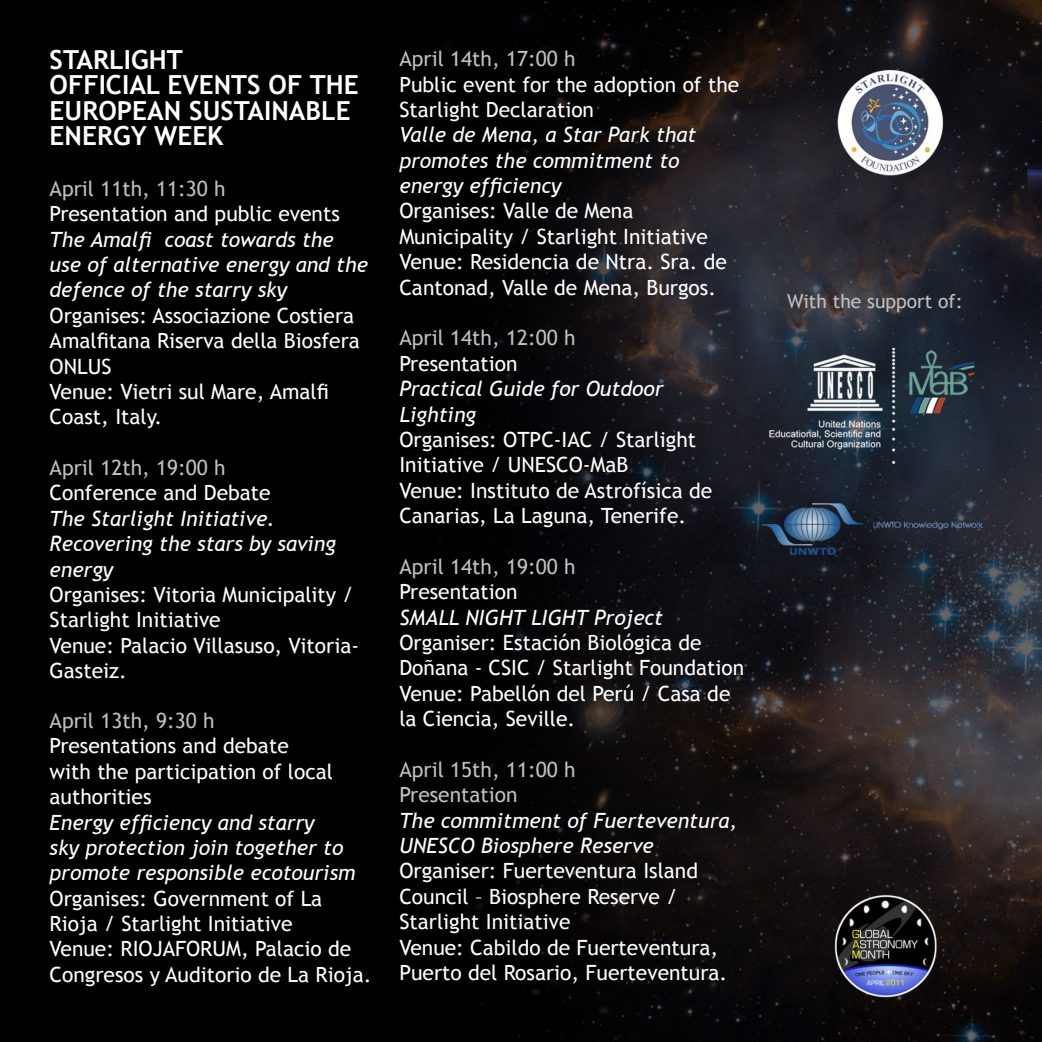
<style>
.page{position:relative;width:1042px;height:1042px;background:#fff}
.page>*{position:absolute;margin:0;border:0;box-sizing:border-box;transform-origin:0 0}
.programa_00{font:700 26.25px/25.4px "Trebuchet MS";color:#fff}
.programa_01a{font:21px/25.4px "Trebuchet MS";color:#fff}
.programa_01b{font:italic 21px/25.4px "Trebuchet MS";color:#fff}
.programa_02{font:21px "Trebuchet MS";color:#c0c0c0}
.programa_02-2{font:19.25px "Trebuchet MS";color:#c0c0c0}
</style>
<div class="page">
<img style="left:0;top:0;width:1042px;height:1042px">
<p class="programa_00" style="left:50px;top:47px;width:135px">STARLIGHT</p>
<p class="programa_00" style="left:50px;top:72px;width:311px">OFFICIAL EVENTS OF THE<br>EUROPEAN SUSTAINABLE<br>ENERGY WEEK</p>
<p class="programa_02" style="left:50px;top:176px;width:178px">April 11th, 11:30 h</p>
<p class="programa_01a" style="left:50px;top:201px;width:292px">Presentation and public events</p>
<p class="programa_01b" style="left:50px;top:227px;width:320px">The Amalfi coast towards the use of alternative energy and the defence of the starry sky</p>
<p class="programa_01a" style="left:50px;top:303px;width:312px">Organises: Associazione Costiera<br>Amalfitana Riserva della Biosfera<br>ONLUS</p>
<p class="programa_01a" style="left:50px;top:379px;width:281px">Venue: Vietri sul Mare, Amalfi<br>Coast, Italy.</p>
<p class="programa_02" style="left:50px;top:455px;width:178px">April 12th, 19:00 h</p>
<p class="programa_01a" style="left:50px;top:480px;width:223px">Conference and Debate</p>
<p class="programa_01b" style="left:50px;top:506px;width:288px">The Starlight Initiative.<br>Recovering the stars by saving energy</p>
<p class="programa_01a" style="left:50px;top:582px;width:305px">Organises: Vitoria Municipality /<br>Starlight Initiative</p>
<p class="programa_01a" style="left:50px;top:633px;width:311px">Venue: Palacio Villasuso, Vitoria-<br>Gasteiz.</p>
<p class="programa_02" style="left:50px;top:708px;width:167px">April 13th, 9:30 h</p>
<p class="programa_01a" style="left:50px;top:733px;width:285px">Presentations and debate with the participation of local authorities</p>
<p class="programa_01b" style="left:50px;top:809px;width:307px">Energy efficiency and starry<br>sky protection join together to promote responsible ecotourism</p>
<p class="programa_01a" style="left:50px;top:886px;width:274px">Organises: Government of La<br>Rioja / Starlight Initiative</p>
<p class="programa_01a" style="left:50px;top:936px;width:323px">Venue: RIOJAFORUM, Palacio de<br>Congresos y Auditorio de La Rioja.</p>
<p class="programa_02" style="left:399px;top:46px;width:178px">April 14th, 17:00 h</p>
<p class="programa_01a" style="left:399px;top:72px;width:341px">Public event for the adoption of the<br>Starlight Declaration</p>
<p class="programa_01b" style="left:399px;top:122px;width:298px">Valle de Mena, a Star Park that promotes the commitment to energy efficiency</p>
<p class="programa_01a" style="left:399px;top:199px;width:310px">Organises: Valle de Mena<br>Municipality / Starlight Initiative</p>
<p class="programa_01a" style="left:399px;top:249px;width:329px">Venue: Residencia de Ntra. Sra. de<br>Cantonad, Valle de Mena, Burgos.</p>
<p class="programa_02" style="left:399px;top:325px;width:178px">April 14th, 12:00 h</p>
<p class="programa_01a" style="left:399px;top:351px;width:120px">Presentation</p>
<p class="programa_01b" style="left:399px;top:376px;width:265px">Practical Guide for Outdoor<br>Lighting</p>
<p class="programa_01a" style="left:399px;top:427px;width:298px">Organises: OTPC-IAC / Starlight<br>Initiative / UNESCO-MaB</p>
<p class="programa_01a" style="left:399px;top:478px;width:314px">Venue: Instituto de Astrofísica de<br>Canarias, La Laguna, Tenerife.</p>
<p class="programa_02" style="left:399px;top:554px;width:178px">April 14th, 19:00 h</p>
<p class="programa_01a" style="left:399px;top:579px;width:120px">Presentation</p>
<p class="programa_01b" style="left:399px;top:604px;width:265px">SMALL NIGHT LIGHT Project</p>
<p class="programa_01a" style="left:399px;top:630px;width:346px">Organiser: Estación Biológica de<br>Doñana - CSIC / Starlight Foundation</p>
<p class="programa_01a" style="left:399px;top:681px;width:332px">Venue: Pabellón del Perú / Casa de la Ciencia, Seville.</p>
<p class="programa_02" style="left:399px;top:757px;width:178px">April 15th, 11:00 h</p>
<p class="programa_02" style="left:399px;top:782px;width:120px">Presentation</p>
<p class="programa_01b" style="left:399px;top:807px;width:339px">The commitment of Fuerteventura,<br>UNESCO Biosphere Reserve</p>
<p class="programa_01a" style="left:399px;top:858px;width:300px">Organiser: Fuerteventura Island<br>Council – Biosphere Reserve /<br>Starlight Initiative</p>
<p class="programa_01a" style="left:399px;top:934px;width:329px">Venue: Cabildo de Fuerteventura,<br>Puerto del Rosario, Fuerteventura.</p>
<p class="programa_02-2" style="left:787px;top:290px;width:177px">With the support of:</p>
</div>
